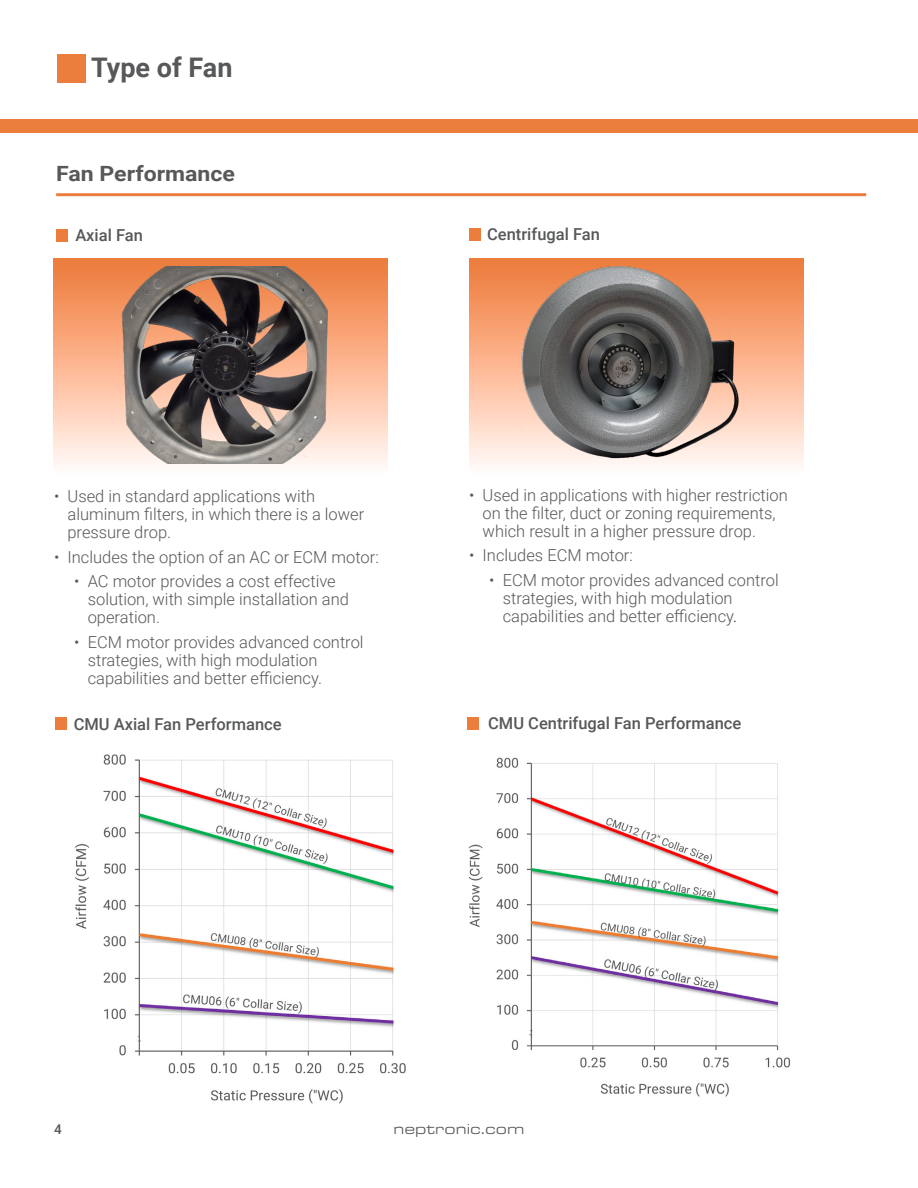
<style>
.page{position:relative;width:918px;height:1188px;background:#fff}
.page>*{position:absolute;margin:0;border:0;box-sizing:border-box;transform-origin:0 0}
.t1{font:700 27px "Roboto";color:#57585a}
.t2{font:700 21px "Roboto";color:#57585a;scale:1.1 1}
.t3{font:300 16.5px/18px "Roboto";color:#57585a}
.t4{font:500 16.5px "Roboto";color:#57585a}
.t5{font:15px "Eurostile Ext";color:#57585a}
.t6{font:500 13.5px "Roboto";color:#57585a}
.s1{color:#231f20}
</style>
<div class="page">
<div style="left:0;top:119px;width:918px;height:13px;background:#eb7d3d"></div>
<div style="left:57px;top:54px;width:29px;height:28px;background:#eb7d3d"></div>
<hr style="left:56px;top:193px;width:810px;height:3px;background:#eb7d3d">
<div style="left:55px;top:718px;width:12px;height:12px;background:#eb7d3d"></div>
<div style="left:467px;top:718px;width:12px;height:12px;background:#eb7d3d"></div>
<div style="left:469px;top:258px;width:334px;height:217px;background:linear-gradient(to bottom,#f07735,#fffbf8)"></div>
<div style="left:54px;top:259px;width:334px;height:216px;background:linear-gradient(to bottom,#f07835,#fffaf8)"></div>
<img style="left:106px;top:267px;width:230px;height:197px">
<img style="left:516px;top:260px;width:226px;height:204px">
<div style="left:56px;top:229px;width:12px;height:12px;background:#eb7d3d"></div>
<div style="left:469px;top:228px;width:12px;height:12px;background:#eb7d3d"></div>
<img style="left:75px;top:754px;width:331px;height:350px">
<img style="left:468px;top:757px;width:322px;height:340px">
<p class="t1" style="left:91px;top:49px;width:143px">Type of Fan</p>
<p class="t2" style="left:56px;top:158px;width:164px">Fan Performance</p>
<p class="t4" style="left:75px;top:224px;width:69px">Axial Fan</p>
<p class="t4" style="left:487px;top:223px;width:114px">Centrifugal Fan</p>
<p class="t3" style="left:68px;top:486px;width:298px;text-indent:-14px">• Used in standard applications with aluminum filters, in which there is a lower pressure drop.</p>
<p class="t3" style="left:54px;top:547px;width:326px">• Includes the option of an AC or ECM motor:</p>
<p class="t3" style="left:88px;top:572px;width:263px;text-indent:-14px">• AC motor provides a cost effective solution, with simple installation and operation.</p>
<p class="t3" style="left:88px;top:633px;width:277px;text-indent:-14px">• ECM motor provides advanced control strategies, with high modulation capabilities and better efficiency.</p>
<p class="t3" style="left:483px;top:485px;width:307px;text-indent:-14px">• Used in applications with higher restriction on the filter, duct or zoning requirements, which result in a higher pressure drop.</p>
<p class="t3" style="left:469px;top:546px;width:165px">• Includes ECM motor:</p>
<p class="t3" style="left:503px;top:571px;width:277px;text-indent:-14px">• ECM motor provides advanced control strategies, with high modulation capabilities and better efficiency<span class="s1">.</span></p>
<p class="t4" style="left:74px;top:713px;width:210px">CMU Axial Fan Performance</p>
<p class="t4" style="left:488px;top:711px;width:255px">CMU Centrifugal Fan Performance</p>
<p class="t6" style="left:54px;top:1120px;width:9px">4</p>
<p class="t5" style="left:393px;top:1118px;width:133px">neptronic.com</p>
</div>
